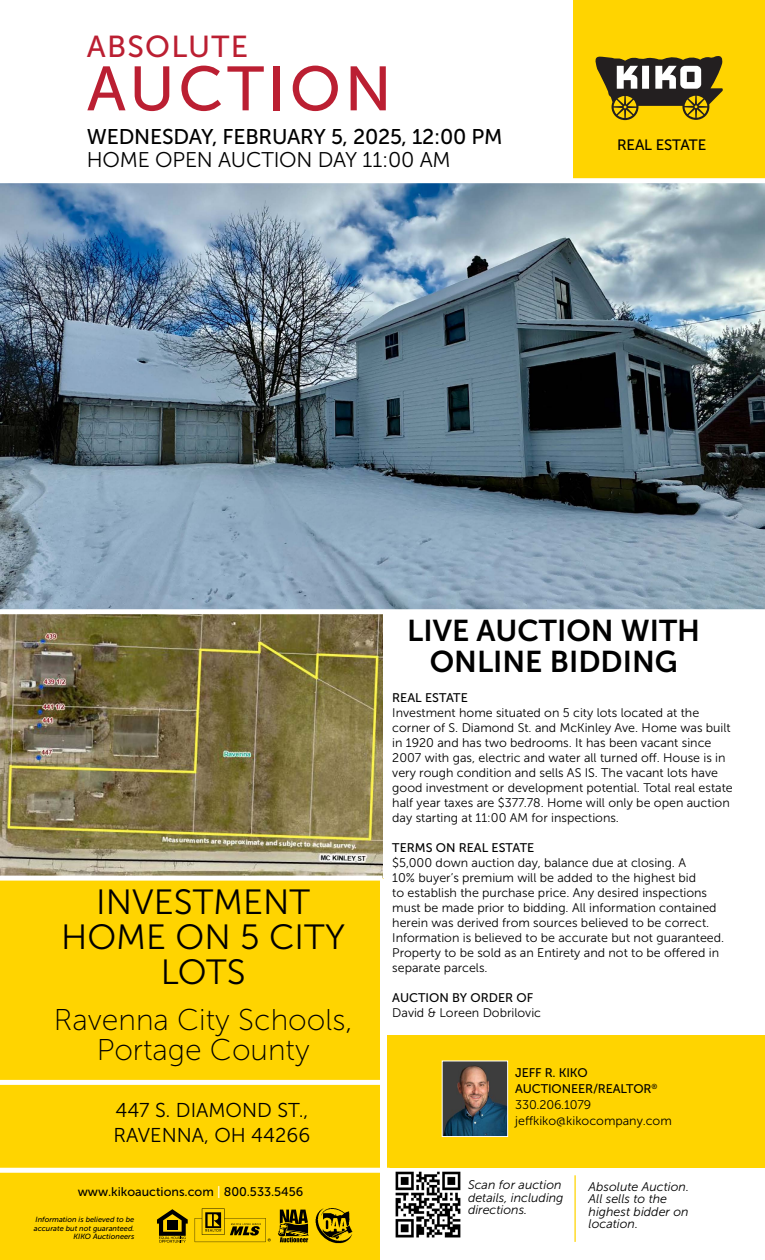
<style>
.page{position:relative;width:765px;height:1260px;background:#fff}
.page>*{position:absolute;margin:0;border:0;box-sizing:border-box;transform-origin:0 0}
.t1{font:62.38px "Museo Sans 500";letter-spacing:.06em;color:#bb1f32}
.t2{font:35px/35px "Museo Sans 300";color:#000;text-align:center}
.t3{font:30.25px "Museo Sans 500";letter-spacing:.04em;color:#bb1f32}
.t4{font:30px/30px "Museo Sans 100";color:#000;text-align:center}
.t5{font:30px/31.2px "Museo Sans 700";color:#000;text-align:center}
.t6{font:21.25px "Museo Sans 500";letter-spacing:-.01em;color:#000}
.t7{font:21.25px "Museo Sans 300";letter-spacing:-.01em;color:#000}
.t8{font:20px/25px "Museo Sans 300";color:#000}
.t9{font:15px "Museo Sans 500";letter-spacing:-.01em;color:#000}
.t10{font:12.5px/15px "Museo Sans 300";color:#000}
.t11{font:12.5px/16.2px "Museo Sans 500";color:#000}
.t12{font:italic 12.5px/12.5px "Museo Sans 300";color:#000}
.t13{font:italic 7.5px/8.8px "Museo Sans 500";color:#000;text-align:right}
.s1{color:#fff}
</style>
<div class="page">
<div style="left:387px;top:1035px;width:378px;height:133px;background:#ffd400"></div>
<img style="left:444px;top:1063px;width:62px;height:72px">
<div style="left:442px;top:1061px;width:66px;height:76px;border:1px solid #fff"></div>
<svg style="left:382px;top:614px;width:1px;height:261px"></svg>
<img style="left:0;top:614px;width:382px;height:262px">
<img style="left:0;top:183px;width:765px;height:426px">
<div style="left:574px;top:0;width:191px;height:180px;background:#ffd400"></div>
<svg style="left:595px;top:56px;width:128px;height:64px"></svg>
<div style="left:0;top:178px;width:765px;height:5px;background:#fff"></div>
<div style="left:0;top:878px;width:384px;height:382px;background:#ffd400"></div>
<img style="left:395px;top:1171px;width:66px;height:67px">
<hr style="left:574px;top:1175px;width:2px;height:67px;background:#ffd400">
<div style="left:0;top:1168px;width:389px;height:5px;background:#fff"></div>
<div style="left:0;top:1080px;width:383px;height:5px;background:#fff"></div>
<svg style="left:278px;top:1210px;width:31px;height:32px"></svg>
<svg style="left:195px;top:1208px;width:76px;height:34px"></svg>
<svg style="left:157px;top:1209px;width:31px;height:34px"></svg>
<img style="left:316px;top:1208px;width:36px;height:36px">
<div style="left:0;top:876px;width:382px;height:5px;background:#fff"></div>
<div style="left:380px;top:878px;width:5px;height:382px;background:#fff"></div>
<h3 class="t3" style="left:87px;top:30px;width:163px">ABSOLUTE</h3>
<h1 class="t1" style="left:87px;top:55px;width:306px">AUCTION</h1>
<h3 class="t6" style="left:87px;top:125px;width:417px">WEDNESDAY, FEBRUARY 5, 2025, 12:00 PM</h3>
<h3 class="t7" style="left:87px;top:149px;width:365px">HOME OPEN AUCTION DAY 11:00 AM</h3>
<p class="t9" style="left:617px;top:136px;width:91px">REAL ESTATE</p>
<h2 class="t2" style="left:61px;top:884px;width:286px">INVESTMENT<br>HOME ON 5 CITY<br>LOTS</h2>
<h3 class="t4" style="left:54px;top:1005px;width:300px">Ravenna City Schools,<br>Portage County</h3>
<h3 class="t8" style="left:114px;top:1097px;width:198px">447 S. DIAMOND ST.,<br>RAVENNA, OH 44266</h3>
<p class="t11" style="left:78px;top:1183px;width:227px">www.kikoauctions.com <span class="s1">|</span> 800.533.5456</p>
<p class="t13" style="left:34px;top:1215px;width:102px">Information is believed to be accurate but not guaranteed.<br>KIKO Auctioneers</p>
<h3 class="t5" style="left:407px;top:615px;width:294px">LIVE AUCTION WITH<br>ONLINE BIDDING</h3>
<p class="t11" style="left:392px;top:689px;width:77px">REAL ESTATE</p>
<p class="t10" style="left:392px;top:705px;width:342px">Investment home situated on 5 city lots located at the corner of S. Diamond St. and McKinley Ave. Home was built in 1920 and has two bedrooms. It has been vacant since 2007 with gas, electric and water all turned off. House is in very rough condition and sells AS IS. The vacant lots have good investment or development potential. Total real estate half year taxes are $377.78. Home will only be open auction day starting at 11:00 AM for inspections.</p>
<p class="t11" style="left:392px;top:839px;width:143px">TERMS ON REAL ESTATE</p>
<p class="t10" style="left:392px;top:855px;width:334px">$5,000 down auction day, balance due at closing. A<br>10% buyer’s premium will be added to the highest bid<br>to establish the purchase price. Any desired inspections must be made prior to bidding. All information contained herein was derived from sources believed to be correct.<br>Information is believed to be accurate but not guaranteed.<br>Property to be sold as an Entirety and not to be offered in separate parcels.</p>
<p class="t11" style="left:392px;top:989px;width:142px">AUCTION BY ORDER OF</p>
<p class="t10" style="left:392px;top:1005px;width:150px">David &amp; Loreen Dobrilovic</p>
<p class="t11" style="left:515px;top:1064px;width:144px">JEFF R. KIKO<br>AUCTIONEER/REALTOR<sup>®</sup></p>
<p class="t10" style="left:515px;top:1097px;width:158px;line-height:16.2px">330.206.1079 jeffkiko@kikocompany.com</p>
<p class="t12" style="left:468px;top:1179px;width:97px">Scan for auction details, including directions.</p>
<p class="t12" style="left:589px;top:1180px;width:102px">Absolute Auction.<br>All sells to the highest bidder on location.</p>
</div>
